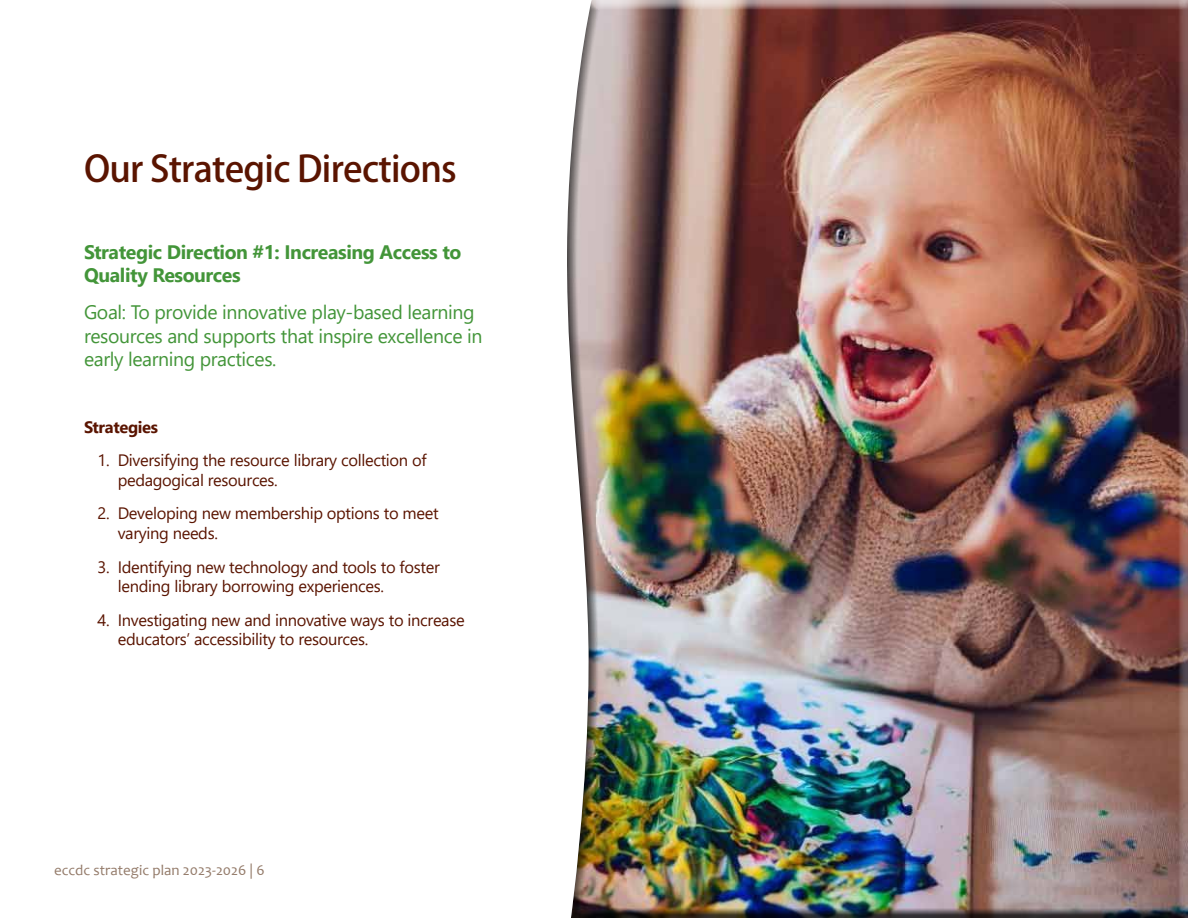
<style>
.page{position:relative;width:1188px;height:918px;background:#fff}
.page>*{position:absolute;margin:0;border:0;box-sizing:border-box;transform-origin:0 0}
.t1{font:500 36px "Koz Go Pro";letter-spacing:-.02em;color:#5a1400}
.t2{font:19.5px/23.4px "Segoe UI";letter-spacing:-.02em;color:#439539}
.t3{font:700 19.5px/23.4px "Segoe UI";letter-spacing:-.02em;color:#439539}
.t4{font:16.5px/19.8px "Segoe UI";letter-spacing:-.02em;color:#5a1400}
.t5{font:700 16.5px "Segoe UI";letter-spacing:-.02em;color:#5a1400}
.t6{font:15px "Candara";color:#947b6a}
.s1{font-family:"Segoe UI"}
</style>
<div class="page">
<div style="left:566px;top:0;width:622px;height:918px;background:#000;opacity:.75"></div>
<h1 class="t1" style="left:84px;top:145px;width:374px">Our Strategic Directions</h1>
<p class="t3" style="left:84px;top:239px;width:379px">Strategic Direction #1: Increasing Access to<br>Quality Resources</p>
<p class="t2" style="left:84px;top:299px;width:400px">Goal: To provide innovative play-based learning resources and supports that inspire excellence in early learning practices.</p>
<p class="t5" style="left:84px;top:412px;width:76px">Strategies</p>
<p class="t4" style="left:118px;top:449px;width:310px;text-indent:-20px">1. Diversifying the resource library collection of pedagogical resources.</p>
<p class="t4" style="left:118px;top:502px;width:322px;text-indent:-20px">2. Developing new membership options to meet varying needs.</p>
<p class="t4" style="left:118px;top:555px;width:324px;text-indent:-20px">3. Identifying new technology and tools to foster lending library borrowing experiences.</p>
<p class="t4" style="left:118px;top:608px;width:348px;text-indent:-20px">4. Investigating new and innovative ways to increase educators’ accessibility to resources.</p>
<p class="t6" style="left:54px;top:861px;width:212px">eccdc strategic plan 2023-2026 <span class="s1">|</span> 6</p>
</div>
